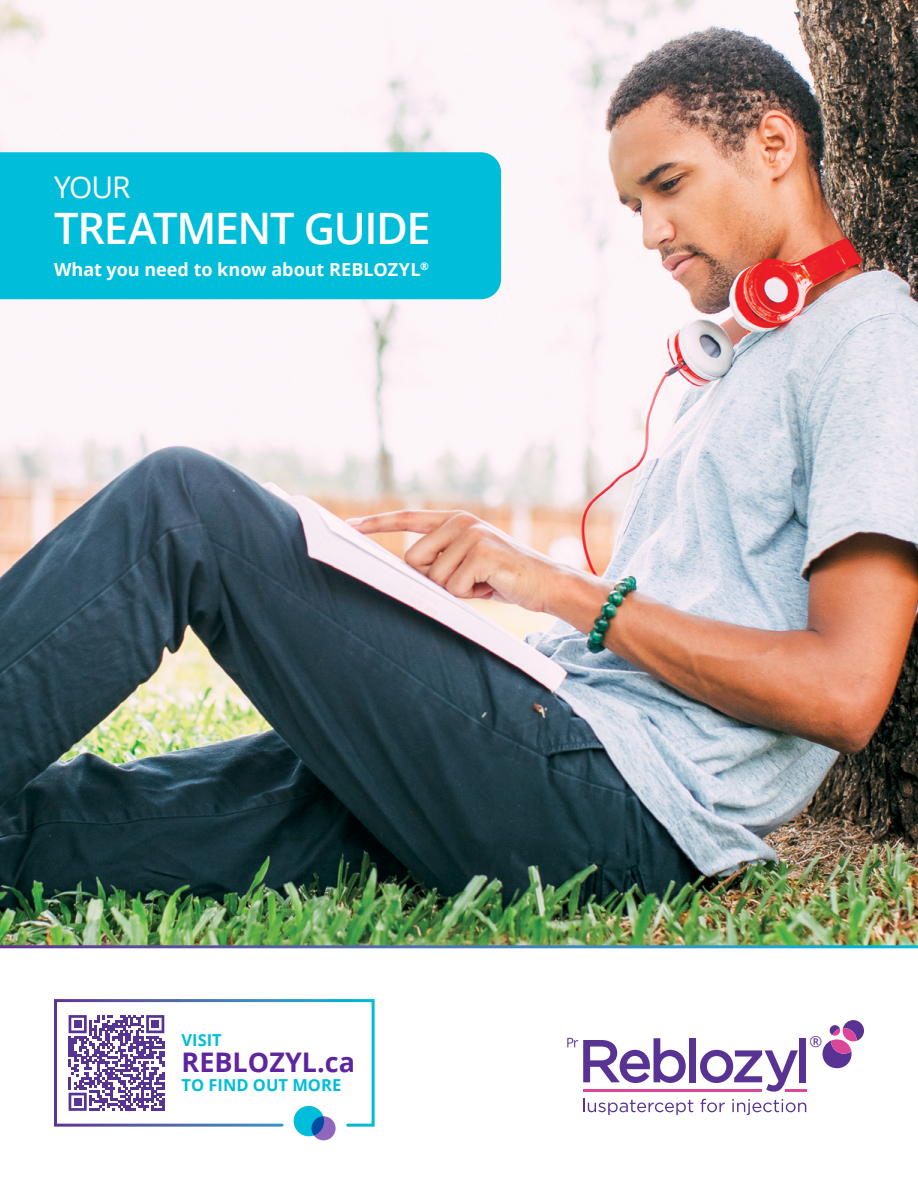
<style>
.page{position:relative;width:918px;height:1188px;background:#fff}
.page>*{position:absolute;margin:0;border:0;box-sizing:border-box;transform-origin:0 0}
.t1{font:600 43.35px "Open Sans";letter-spacing:-.035em;color:#fff}
.t2{font:29.85px "Open Sans";color:#fff}
.t3{font:700 27px "Open Sans";color:#5f259f}
.t4{font:700 18px "Open Sans";letter-spacing:-.005em;color:#fff}
.t5{font:700 16.5px "Open Sans";color:#00bdda}
.t6{font:15.45px "Open Sans";color:#583393}
</style>
<div class="page">
<img style="left:0;top:0;width:918px;height:945px">
<div style="left:689px;top:1038px;width:7px;height:44px;background:#583393"></div>
<svg style="left:700px;top:1050px;width:98px;height:42px"></svg>
<div style="left:799px;top:1038px;width:7px;height:44px;background:#583393"></div>
<svg style="left:822px;top:1020px;width:42px;height:48px"></svg>
<hr style="left:583px;top:1090px;width:179px;height:2px;background:#db4699">
<hr style="left:785px;top:1090px;width:21px;height:2px;background:#db4699">
<svg style="left:583px;top:1099px;width:110px;height:16px"></svg>
<svg style="left:700px;top:1099px;width:25px;height:13px"></svg>
<svg style="left:732px;top:1099px;width:74px;height:16px"></svg>
<svg style="left:567px;top:1038px;width:119px;height:45px"></svg>
<div style="left:0;top:152px;width:501px;height:147px;background:#00bdda"></div>
<div style="left:294px;top:1106px;width:30px;height:30px;background:#00bdda;border-radius:50%"></div>
<svg style="left:312px;top:1116px;width:24px;height:24px"></svg>
<svg style="left:54px;top:999px;width:321px;height:129px"></svg>
<div style="left:74px;top:1020px;width:8px;height:8px;background:#573393"></div>
<div style="left:151px;top:1020px;width:8px;height:8px;background:#573393"></div>
<div style="left:74px;top:1098px;width:8px;height:8px;background:#573393"></div>
<h2 class="t2" style="left:54px;top:166px;width:78px">YOUR</h2>
<h1 class="t1" style="left:54px;top:199px;width:378px">TREATMENT GUIDE</h1>
<p class="t4" style="left:54px;top:257px;width:376px">What you need to know about REBLOZYL<sup>®</sup></p>
<p class="t5" style="left:182px;top:1029px;width:42px">VISIT</p>
<h3 class="t3" style="left:182px;top:1043px;width:175px">REBLOZYL.ca</h3>
<p class="t5" style="left:182px;top:1074px;width:161px">TO FIND OUT MORE</p>
<p class="t6" style="left:810px;top:1030px;width:14px">®</p>
</div>
